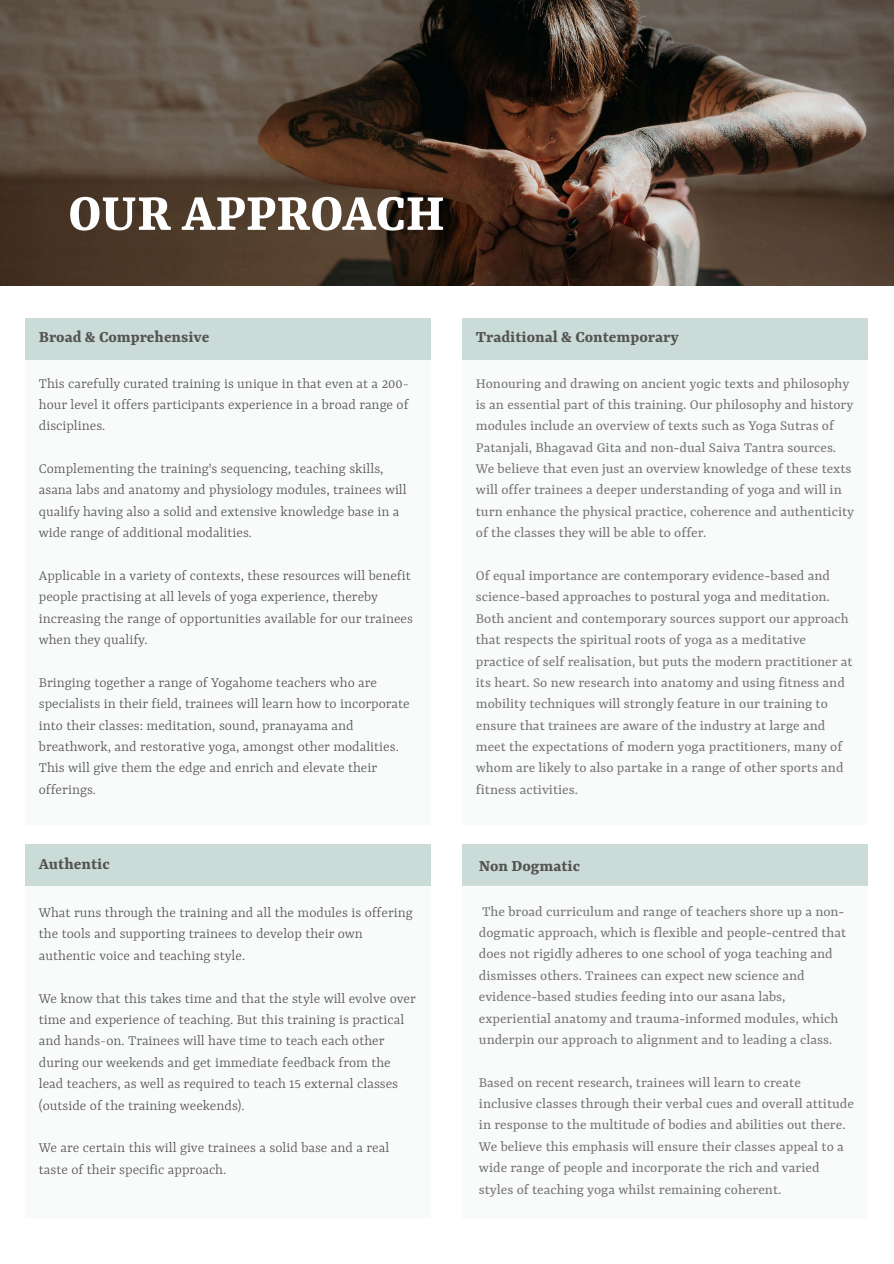
<style>
.page{position:relative;width:894px;height:1264px;background:#fff}
.page>*{position:absolute;margin:0;border:0;box-sizing:border-box;transform-origin:0 0}
.t1{font:700 57px "Rasa";color:#fff}
.t2{font:700 17.7px "Rasa";color:#545454}
.t3{font:15.3px/21.3px "Rasa";color:#737373}
.t4{font:300 15.3px/21.3px "Rasa";color:#545454}
</style>
<div class="page">
<div style="left:25px;top:359px;width:405px;height:465px;background:#f9fbfa"></div>
<img style="left:0;top:0;width:893px;height:286px">
<div style="left:25px;top:318px;width:405px;height:41px;background:#cbdbd8"></div>
<div style="left:25px;top:885px;width:405px;height:333px;background:#f9fbfa"></div>
<div style="left:25px;top:844px;width:405px;height:41px;background:#cbdbd8"></div>
<div style="left:462px;top:359px;width:405px;height:465px;background:#f9fbfa"></div>
<div style="left:462px;top:318px;width:405px;height:41px;background:#cbdbd8"></div>
<div style="left:462px;top:844px;width:405px;height:41px;background:#cbdbd8"></div>
<div style="left:462px;top:885px;width:405px;height:333px;background:#f9fbfa"></div>
<p class="t1" style="left:68px;top:188px;width:378px">OUR APPROACH</p>
<h1 class="t2" style="left:39px;top:329px;width:172px">Broad &amp; Comprehensive</h1>
<h2 class="t4" style="left:39px;top:373px;width:371px;text-align:justify">This carefully curated training is unique in that even at a 200- hour level it offers participants experience in a broad range of disciplines.</h2>
<p class="t4" style="left:39px;top:459px;width:369px">Complementing the training's sequencing, teaching skills, asana labs and anatomy and physiology modules, trainees will qualify having also a solid and extensive knowledge base in a wide range of additional modalities.</p>
<p class="t4" style="left:39px;top:566px;width:375px">Applicable in a variety of contexts, these resources will benefit people practising at all levels of yoga experience, thereby increasing the range of opportunities available for our trainees when they qualify.</p>
<p class="t4" style="left:39px;top:672px;width:372px">Bringing together a range of Yogahome teachers who are specialists in their field, trainees will learn how to incorporate into their classes: meditation, sound, pranayama and breathwork, and restorative yoga, amongst other modalities.<br>This will give them the edge and enrich and elevate their offerings.</p>
<h2 class="t2" style="left:39px;top:855px;width:72px">Authentic</h2>
<p class="t4" style="left:39px;top:903px;width:375px">What runs through the training and all the modules is offering the tools and supporting trainees to develop their own authentic voice and teaching style.</p>
<p class="t4" style="left:39px;top:988px;width:378px">We know that this takes time and that the style will evolve over time and experience of teaching. But this training is practical and hands-on. Trainees will have time to teach each other during our weekends and get immediate feedback from the lead teachers, as well as required to teach 15 external classes (outside of the training weekends).</p>
<h2 class="t4" style="left:39px;top:1138px;width:352px">We are certain this will give trainees a solid base and a real taste of their specific approach.</h2>
<p class="t2" style="left:475px;top:329px;width:204px">Traditional &amp; Contemporary</p>
<p class="t3" style="left:475px;top:373px;width:380px">Honouring and drawing on ancient yogic texts and philosophy is an essential part of this training. Our philosophy and history modules include an overview of texts such as Yoga Sutras of Patanjali, Bhagavad Gita and non-dual Saiva Tantra sources.<br>We believe that even just an overview knowledge of these texts will offer trainees a deeper understanding of yoga and will in turn enhance the physical practice, coherence and authenticity of the classes they will be able to offer.</p>
<p class="t3" style="left:475px;top:565px;width:378px">Of equal importance are contemporary evidence-based and science-based approaches to postural yoga and meditation.<br>Both ancient and contemporary sources support our approach that respects the spiritual roots of yoga as a meditative practice of self realisation, but puts the modern practitioner at its heart. So new research into anatomy and using fitness and mobility techniques will strongly feature in our training to ensure that trainees are aware of the industry at large and meet the expectations of modern yoga practitioners, many of whom are likely to also partake in a range of other sports and fitness activities.</p>
<h2 class="t2" style="left:479px;top:857px;width:103px">Non Dogmatic</h2>
<p class="t3" style="left:479px;top:901px;width:369px">The broad curriculum and range of teachers shore up a non&shy;dogmatic approach, which is flexible and people-centred that does not rigidly adheres to one school of yoga teaching and dismisses others. Trainees can expect new science and evidence-based studies feeding into our asana labs, experiential anatomy and trauma-informed modules, which underpin our approach to alignment and to leading a class.</p>
<p class="t3" style="left:479px;top:1072px;width:376px">Based on recent research, trainees will learn to create inclusive classes through their verbal cues and overall attitude in response to the multitude of bodies and abilities out there.<br>We believe this emphasis will ensure their classes appeal to a wide range of people and incorporate the rich and varied styles of teaching yoga whilst remaining coherent.</p>
</div>
